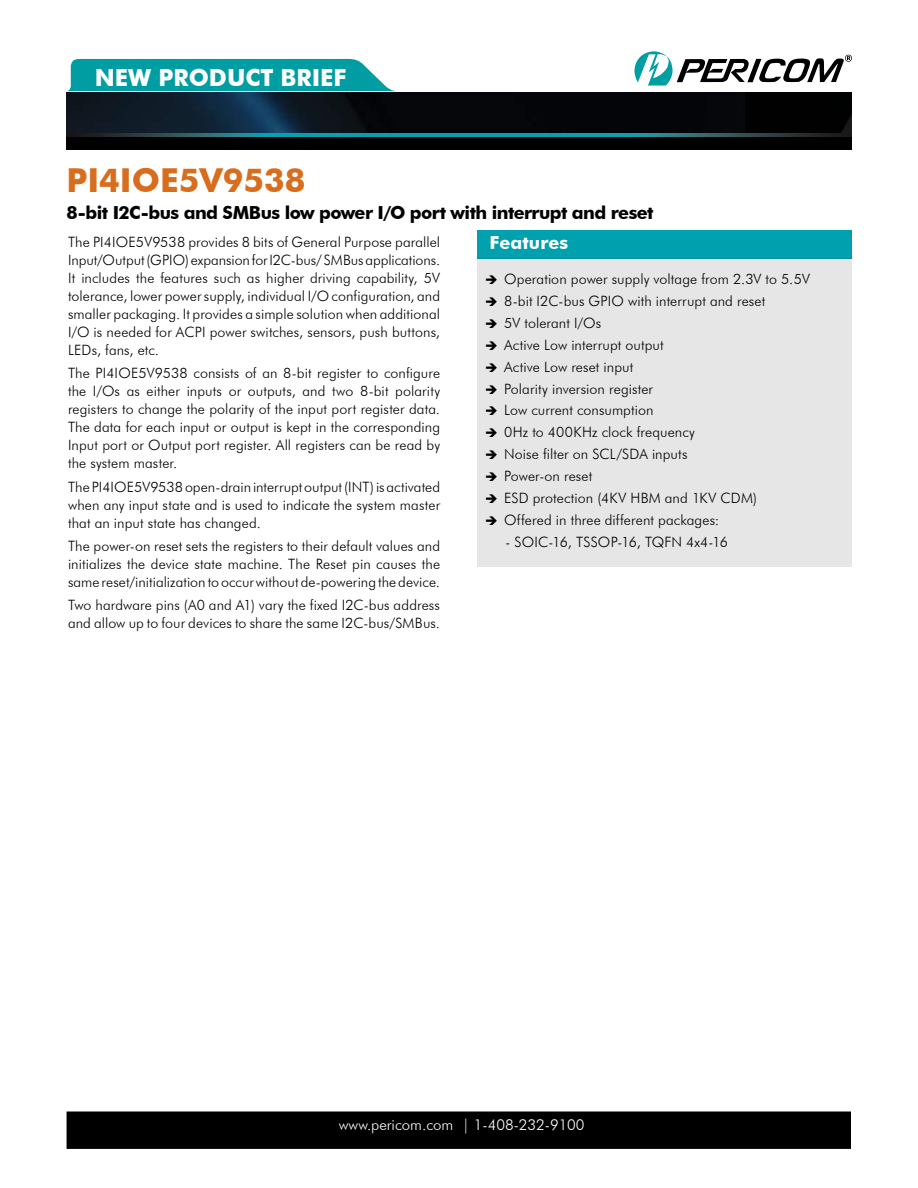
<style>
.page{position:relative;width:918px;height:1188px;background:#fff}
.page>*{position:absolute;margin:0;border:0;box-sizing:border-box;transform-origin:0 0}
.t1{font:700 33px "Futura BT";color:#d86e1d}
.t2{font:700 23.7px "Futura BT";color:#fff}
.t3{font:700 18px "Futura BT";letter-spacing:-.03em;color:#000}
.t4{font:700 18px "Futura BT";letter-spacing:.005em;color:#fff}
.t5{font:300 15px "Futura BT";color:#fff}
.t6{font:300 14.25px/18px "Futura BT";letter-spacing:.005em;color:#000;text-align:justify}
</style>
<div class="page">
<div style="left:477px;top:230px;width:374px;height:29px;background:#00a0af"></div>
<div style="left:477px;top:259px;width:374px;height:308px;background:#e6e6e6"></div>
<svg style="left:634px;top:51px;width:218px;height:35px"></svg>
<img style="left:67px;top:93px;width:784px;height:56px">
<img style="left:67px;top:133px;width:784px;height:4px">
<svg style="left:67px;top:59px;width:328px;height:32px;background:#13a5a9"></svg>
<div style="left:67px;top:1112px;width:784px;height:36px;background:#000"></div>
<div style="left:67px;top:1111px;width:784px;height:38px;border:2px solid #000"></div>
<h2 class="t2" style="left:95px;top:64px;width:253px">NEW PRODUCT BRIEF</h2>
<h1 class="t1" style="left:67px;top:167px;width:240px">PI4IOE5V9538</h1>
<p class="t3" style="left:67px;top:205px;width:589px">8-bit I2C-bus and SMBus low power I/O port with interrupt and reset</p>
<p class="t6" style="left:68px;top:234px;width:374px">The PI4IOE5V9538 provides 8 bits of General Purpose parallel Input/Output (GPIO) expansion for I2C-bus/ SMBus applications.<br>It includes the features such as higher driving capability, 5V tolerance, lower power supply, individual I/O configuration, and smaller packaging. It provides a simple solution when additional I/O is needed for ACPI power switches, sensors, push buttons, LEDs, fans, etc.</p>
<p class="t6" style="left:68px;top:366px;width:374px">The PI4IOE5V9538 consists of an 8-bit register to configure the I/Os as either inputs or outputs, and two 8-bit polarity registers to change the polarity of the input port register data.<br>The data for each input or output is kept in the corresponding Input port or Output port register. All registers can be read by the system master.</p>
<p class="t6" style="left:68px;top:479px;width:374px">The PI4IOE5V9538 open-drain interrupt output (INT) is activated when any input state and is used to indicate the system master that an input state has changed.</p>
<p class="t6" style="left:68px;top:538px;width:374px">The power-on reset sets the registers to their default values and initializes the device state machine. The Reset pin causes the same reset/initialization to occur without de-powering the device.</p>
<p class="t6" style="left:68px;top:598px;width:374px">Two hardware pins (A0 and A1) vary the fixed I2C-bus address and allow up to four devices to share the same I2C-bus/SMBus.</p>
<p class="t4" style="left:490px;top:236px;width:80px">Features</p>
<p class="t6" style="left:504px;top:269px;width:307px;line-height:21.9px;text-align:left">Operation power supply voltage from 2.3V to 5.5V<br>8-bit I2C-bus GPIO with interrupt and reset<br>5V tolerant I/Os<br>Active Low interrupt output<br>Active Low reset input<br>Polarity inversion register<br>Low current consumption<br>0Hz to 400KHz clock frequency<br>Noise filter on SCL/SDA inputs<br>Power-on reset<br>ESD protection (4KV HBM and 1KV CDM)<br>Offered in three different packages:</p>
<p class="t6" style="left:506px;top:534px;width:224px">- SOIC-16, TSSOP-16, TQFN 4x4-16</p>
<p class="t5" style="left:339px;top:1119px;width:247px">www.pericom.com | 1-408-232-9100</p>
</div>
